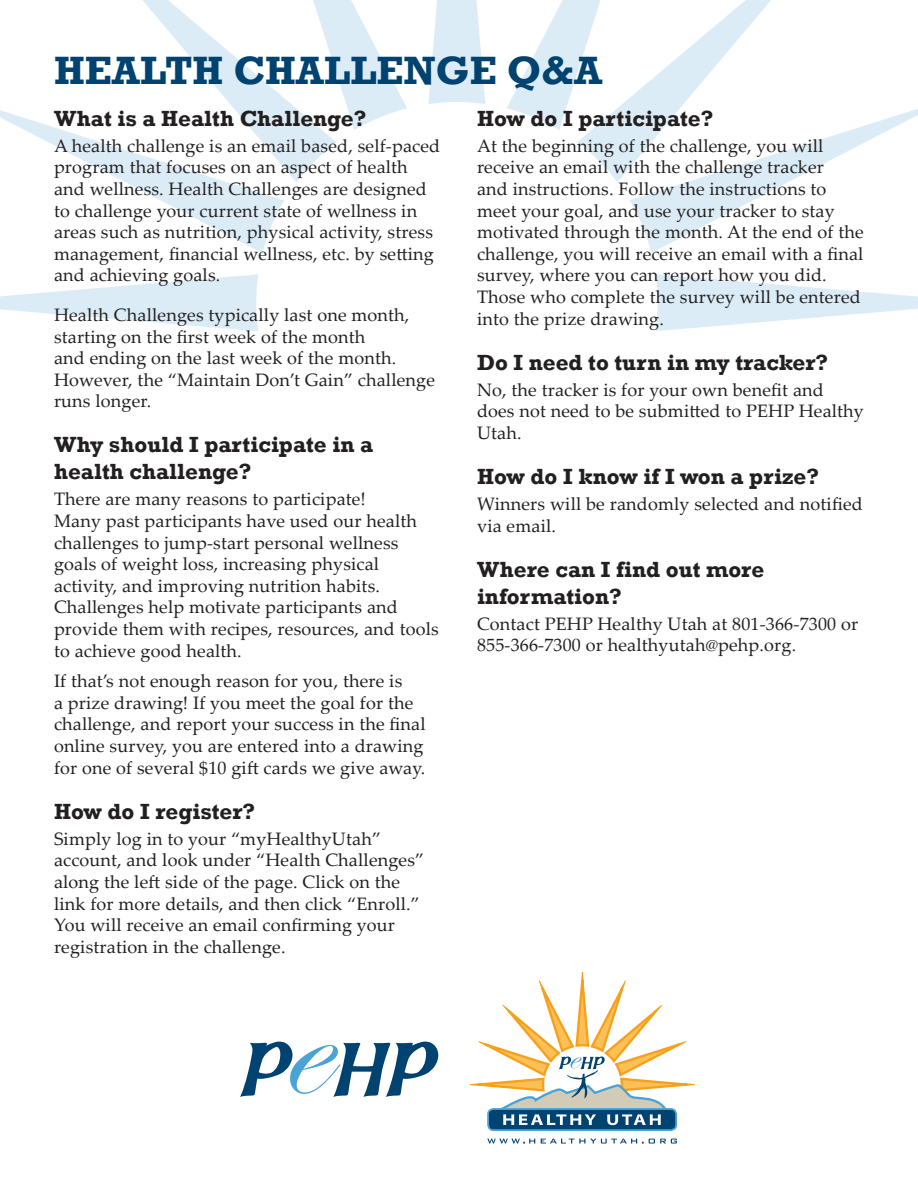
<style>
.page{position:relative;width:918px;height:1188px;background:#fff}
.page>*{position:absolute;margin:0;border:0;box-sizing:border-box;transform-origin:0 0}
.t1{font:700 40.5px "Rockwell";color:#004270}
.t2{font:700 22.5px/27px "Rockwell";color:#231f20}
.t3{font:18px/21.6px "Palatino Linotype";letter-spacing:.01em;color:#231f20}
</style>
<div class="page">
<svg style="left:0;top:291px;width:258px;height:41px"></svg>
<svg style="left:0;top:110px;width:265px;height:181px"></svg>
<svg style="left:80px;top:0;width:200px;height:245px"></svg>
<svg style="left:253px;top:0;width:262px;height:208px"></svg>
<svg style="left:515px;top:0;width:256px;height:126px"></svg>
<svg style="left:552px;top:99px;width:366px;height:154px"></svg>
<svg style="left:655px;top:274px;width:263px;height:57px"></svg>
<div style="left:488px;top:1109px;width:188px;height:21px;background:#004270;border-radius:5px"></div>
<div style="left:487px;top:1108px;width:190px;height:23px;border:2px solid #4aa3d5;border-radius:5px"></div>
<svg style="left:487px;top:1139px;width:48px;height:5px"></svg>
<svg style="left:541px;top:1139px;width:136px;height:5px"></svg>
<svg style="left:470px;top:972px;width:225px;height:153px"></svg>
<svg style="left:240px;top:1042px;width:198px;height:55px"></svg>
<p class="t1" style="left:54px;top:46px;width:550px">HEALTH CHALLENGE Q&amp;A</p>
<p class="t2" style="left:54px;top:105px;width:314px">What is a Health Challenge?</p>
<p class="t3" style="left:54px;top:134px;width:388px">A health challenge is an email based, self-paced program that focuses on an aspect of health and wellness. Health Challenges are designed to challenge your current state of wellness in areas such as nutrition, physical activity, stress management, financial wellness, etc. by setting and achieving goals.</p>
<p class="t3" style="left:54px;top:303px;width:383px">Health Challenges typically last one month, starting on the first week of the month<br>and ending on the last week of the month.<br>However, the “Maintain Don’t Gain” challenge runs longer.</p>
<p class="t2" style="left:54px;top:431px;width:321px">Why should I participate in a health challenge?</p>
<p class="t3" style="left:54px;top:488px;width:386px">There are many reasons to participate!<br>Many past participants have used our health challenges to jump-start personal wellness goals of weight loss, increasing physical activity, and improving nutrition habits.<br>Challenges help motivate participants and provide them with recipes, resources, and tools to achieve good health.</p>
<p class="t3" style="left:54px;top:670px;width:373px">If that’s not enough reason for you, there is<br>a prize drawing! If you meet the goal for the challenge, and report your success in the final online survey, you are entered into a drawing for one of several $10 gift cards we give away.</p>
<p class="t2" style="left:54px;top:798px;width:203px">How do I register?</p>
<p class="t3" style="left:54px;top:827px;width:372px">Simply log in to your “myHealthyUtah” account, and look under “Health Challenges” along the left side of the page. Click on the link for more details, and then click “Enroll.” You will receive an email confirming your registration in the challenge.</p>
<p class="t2" style="left:477px;top:105px;width:238px">How do I participate?</p>
<p class="t3" style="left:477px;top:134px;width:388px">At the beginning of the challenge, you will receive an email with the challenge tracker<br>and instructions. Follow the instructions to meet your goal, and use your tracker to stay motivated through the month. At the end of the challenge, you will receive an email with a final survey, where you can report how you did.<br>Those who complete the survey will be entered into the prize drawing.</p>
<p class="t2" style="left:477px;top:349px;width:353px">Do I need to turn in my tracker?</p>
<p class="t3" style="left:477px;top:378px;width:388px">No, the tracker is for your own benefit and does not need to be submitted to PEHP Healthy<br>Utah.</p>
<p class="t2" style="left:477px;top:463px;width:344px">How do I know if I won a prize?</p>
<p class="t3" style="left:477px;top:492px;width:387px">Winners will be randomly selected and notified via email.</p>
<p class="t2" style="left:477px;top:556px;width:289px">Where can I find out more information?</p>
<p class="t3" style="left:477px;top:612px;width:383px">Contact PEHP Healthy Utah at 801-366-7300 or<br>855-366-7300 or healthyutah@pehp.org.</p>
</div>
